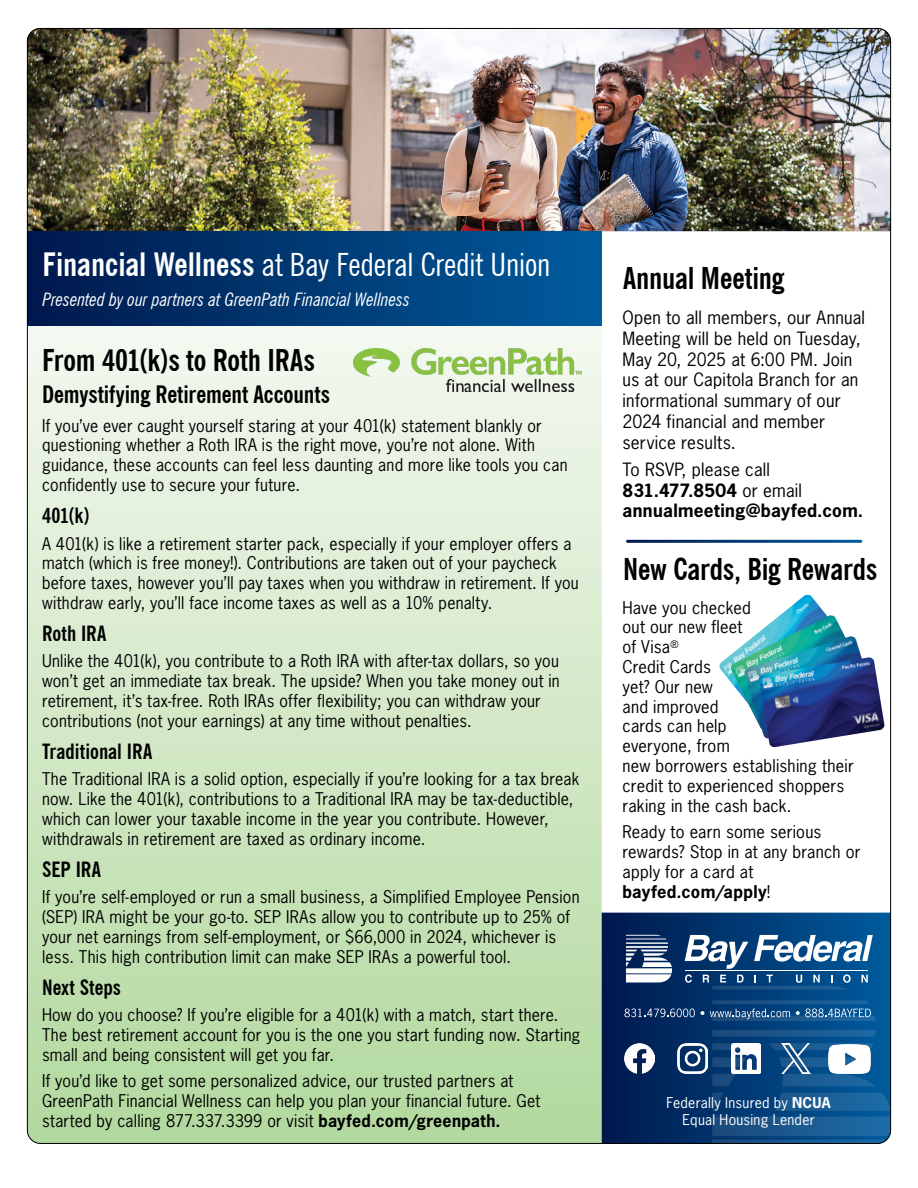
<style>
.page{position:relative;width:918px;height:1188px;background:#fff}
.page>*{position:absolute;margin:0;border:0;box-sizing:border-box;transform-origin:0 0}
.t1{font:condensed 32.1px "News Gothic BT";letter-spacing:-.005em;color:#fff}
.t2{font:700 condensed 30px "News Gothic BT";letter-spacing:-.005em;color:#000}
.t3{font:700 condensed 24px "News Gothic BT";color:#000}
.t4{font:700 condensed 21px "News Gothic BT";color:#000}
.t5{font:italic condensed 18.6px "News Gothic BT";letter-spacing:-.005em;color:#fff}
.t6{font:17.25px/20.7px "News Gothic Std";letter-spacing:.015em;color:#000}
.t7{font:700 17.25px/20.7px "News Gothic Std";letter-spacing:.015em;color:#000}
.t8{font:16.5px/19.8px "News Gothic Std";letter-spacing:.015em;color:#000}
.t9{font:13.95px/16.8px "News Gothic Std";letter-spacing:.02em;color:#fff;text-align:center}
.s1{font-weight:700}
.s2{font-weight:400}
</style>
<div class="page">
<img style="left:27px;top:28px;width:864px;height:203px">
<svg style="left:27px;top:325px;width:575px;height:819px;background:#d0e6c4"></svg>
<div style="left:27px;top:231px;width:575px;height:94px;background:linear-gradient(to right,#00184c,#005c9d)"></div>
<svg style="left:602px;top:913px;width:287px;height:229px;background:#01346d"></svg>
<svg style="left:712px;top:1030px;width:164px;height:7px"></svg>
<svg style="left:782px;top:1074px;width:93px;height:12px"></svg>
<svg style="left:779px;top:1057px;width:50px;height:10px"></svg>
<svg style="left:768px;top:1043px;width:105px;height:7px"></svg>
<svg style="left:712px;top:1043px;width:43px;height:7px"></svg>
<svg style="left:712px;top:1057px;width:20px;height:10px"></svg>
<svg style="left:712px;top:1074px;width:24px;height:12px"></svg>
<svg style="left:712px;top:1093px;width:180px;height:51px;background:#135289"></svg>
<svg style="left:624px;top:1008px;width:71px;height:9px"></svg>
<svg style="left:701px;top:1011px;width:3px;height:4px"></svg>
<svg style="left:710px;top:1000px;width:166px;height:21px;background:#255f93"></svg>
<img style="left:678px;top:1044px;width:30px;height:29px">
<img style="left:732px;top:1044px;width:29px;height:29px">
<img style="left:782px;top:1044px;width:29px;height:29px">
<img style="left:624px;top:1044px;width:30px;height:29px">
<img style="left:829px;top:1044px;width:42px;height:29px">
<svg style="left:626px;top:935px;width:46px;height:47px"></svg>
<svg style="left:685px;top:935px;width:188px;height:55px"></svg>
<hr style="left:686px;top:970px;width:182px;height:1px;background:#fff">
<img style="left:719px;top:594px;width:108px;height:87px">
<img style="left:730px;top:615px;width:115px;height:84px">
<img style="left:744px;top:636px;width:118px;height:89px">
<img style="left:759px;top:657px;width:126px;height:91px">
<img style="left:353px;top:348px;width:229px;height:43px">
<h1 class="t1" style="left:43px;top:245px;width:509px"><span class="s1">Financial Wellness</span> at Bay Federal Credit Union</h1>
<p class="t5" style="left:43px;top:288px;width:369px">Presented by our partners at GreenPath Financial Wellness</p>
<h2 class="t2" style="left:42px;top:342px;width:274px">From 401(k)s to Roth IRAs</h2>
<h3 class="t3" style="left:42px;top:380px;width:289px">Demystifying Retirement Accounts</h3>
<p class="t8" style="left:42px;top:415px;width:527px">If you’ve ever caught yourself staring at your 401(k) statement blankly or questioning whether a Roth IRA is the right move, you’re not alone. With guidance, these accounts can feel less daunting and more like tools you can confidently use to secure your future.</p>
<p class="t4" style="left:42px;top:503px;width:49px">401(k)</p>
<p class="t8" style="left:42px;top:533px;width:538px">A 401(k) is like a retirement starter pack, especially if your employer offers a match (which is free money!). Contributions are taken out of your paycheck before taxes, however you’ll pay taxes when you withdraw in retirement. If you withdraw early, you’ll face income taxes as well as a 10% penalty.</p>
<p class="t4" style="left:42px;top:621px;width:66px">Roth IRA</p>
<p class="t8" style="left:42px;top:651px;width:519px">Unlike the 401(k), you contribute to a Roth IRA with after-tax dollars, so you won’t get an immediate tax break. The upside? When you take money out in retirement, it’s tax-free. Roth IRAs offer flexibility; you can withdraw your contributions (not your earnings) at any time without penalties.</p>
<p class="t4" style="left:42px;top:738px;width:112px">Traditional IRA</p>
<p class="t8" style="left:42px;top:769px;width:539px">The Traditional IRA is a solid option, especially if you’re looking for a tax break now. Like the 401(k), contributions to a Traditional IRA may be tax-deductible, which can lower your taxable income in the year you contribute. However, withdrawals in retirement are taxed as ordinary income.</p>
<p class="t4" style="left:42px;top:856px;width:60px">SEP IRA</p>
<p class="t8" style="left:42px;top:887px;width:539px">If you’re self-employed or run a small business, a Simplified Employee Pension (SEP) IRA might be your go-to. SEP IRAs allow you to contribute up to 25% of your net earnings from self-employment, or $66,000 in 2024, whichever is less. This high contribution limit can make SEP IRAs a powerful tool.</p>
<p class="t4" style="left:42px;top:974px;width:80px">Next Steps</p>
<p class="t8" style="left:42px;top:1005px;width:540px">How do you choose? If you’re eligible for a 401(k) with a match, start there.<br>The best retirement account for you is the one you start funding now. Starting small and being consistent will get you far.</p>
<p class="t8" style="left:42px;top:1071px;width:500px">If you’d like to get some personalized advice, our trusted partners at<br>GreenPath Financial Wellness can help you plan your financial future. Get started by calling 877.337.3399 or visit <span class="s1">bayfed.com/greenpath.</span></p>
<h2 class="t2" style="left:623px;top:260px;width:163px">Annual Meeting</h2>
<p class="t6" style="left:623px;top:307px;width:244px">Open to all members, our Annual<br>Meeting will be held on Tuesday,<br>May 20, 2025 at 6:00 PM. Join us at our Capitola Branch for an informational summary of our<br>2024 financial and member service results.</p>
<p class="t7" style="left:623px;top:459px;width:242px"><span class="s2">To RSVP, please call<br></span>831.477.8504 <span class="s2">or email </span>annualmeeting@bayfed.com.</p>
<h2 class="t2" style="left:623px;top:551px;width:256px">New Cards, Big Rewards</h2>
<p class="t8" style="left:623px;top:597px;width:233px">Have you checked<br>out our new fleet<br>of Visa<sup>®<br></sup>Credit Cards<br>yet? Our new<br>and improved<br>cards can help<br>everyone, from<br>new borrowers establishing their credit to experienced shoppers raking in the cash back.</p>
<p class="t8" style="left:623px;top:822px;width:239px">Ready to earn some serious rewards? Stop in at any branch or apply for a card at <span class="s1">bayfed.com/apply</span>!</p>
<p class="t9" style="left:666px;top:1094px;width:166px">Federally Insured by <span class="s1">NCUA<br></span>Equal Housing Lender</p>
</div>
